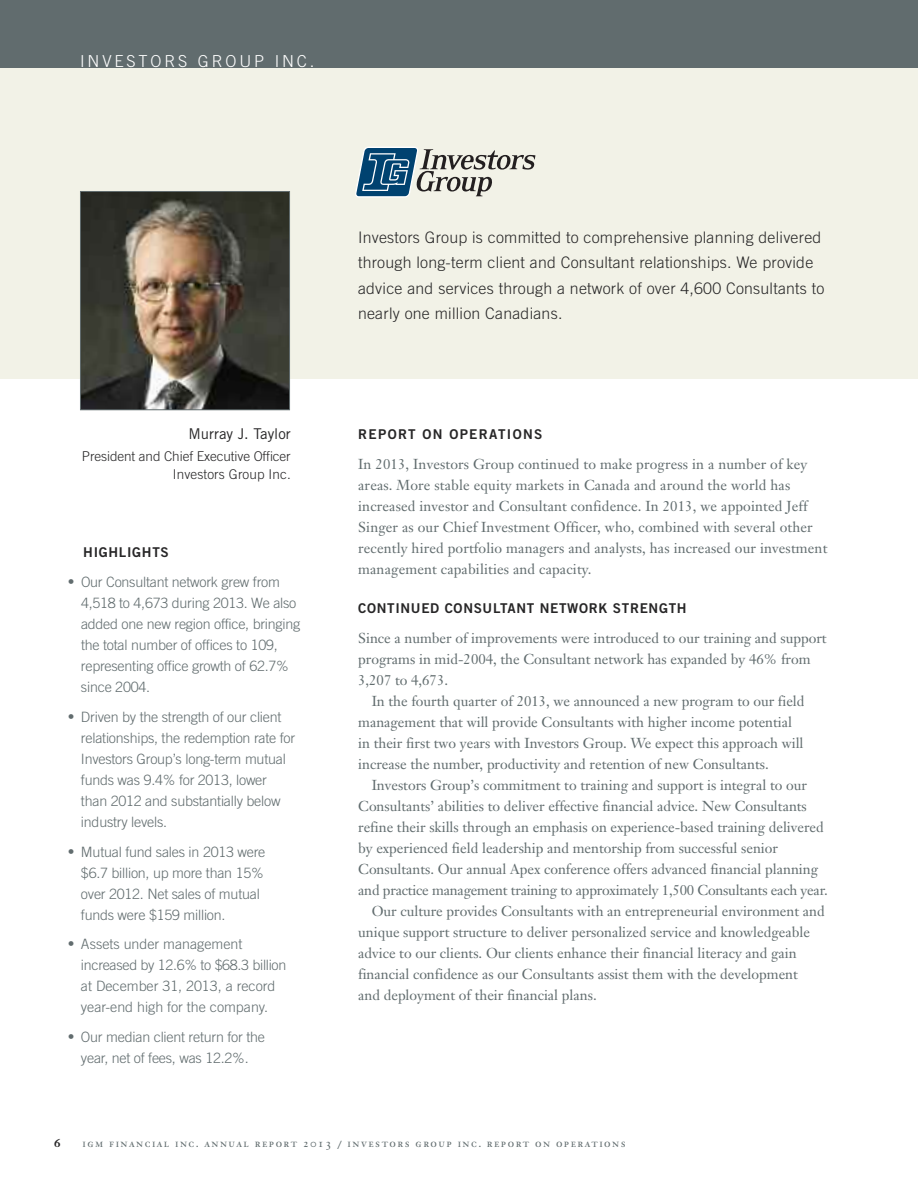
<style>
.page{position:relative;width:918px;height:1188px;background:#fff}
.page>*{position:absolute;margin:0;border:0;box-sizing:border-box;transform-origin:0 0}
.t1{font:300 16.5px "Trade Gothic";letter-spacing:.175em;color:#fff}
.t2{font:300 15.9px/25.5px "Trade Gothic";letter-spacing:.015em;color:#272627}
.t3{font:14.85px "Trade Gothic";color:#272627}
.t4{font:14.25px/21px "Janson Text";color:#616c6e}
.t5{font:300 14.25px/21px "Trade Gothic";letter-spacing:-.015em;color:#616c6e}
.t6{font:300 13.5px/18px "Trade Gothic";letter-spacing:-.005em;color:#272627;text-align:right}
.t7{font:13.5px "Trade Gothic Bold Two";letter-spacing:.05em;color:#272627}
.t8{font:13.5px "Trade Gothic Bold Two";letter-spacing:.1em;color:#272627}
.t9{font:11.7px "Janson Text Roman SC";letter-spacing:.125em;color:#616c6e}
.t10{font:11.7px "Janson Text Bold Os F";color:#272627}
.s1{font-family:"Janson Text";font-weight:400}
</style>
<div class="page">
<div style="left:0;top:0;width:918px;height:378px;background:#f2f2e7"></div>
<div style="left:0;top:0;width:918px;height:68px;background:#616c6e"></div>
<svg style="left:355px;top:147px;width:180px;height:51px"></svg>
<img style="left:82px;top:193px;width:206px;height:215px">
<div style="left:80px;top:191px;width:210px;height:219px;border:1px solid #616c6e"></div>
<p class="t1" style="left:80px;top:55px;width:236px">INVESTORS GROUP INC.</p>
<p class="t3" style="left:189px;top:428px;width:104px">Murray J. Taylor</p>
<p class="t6" style="left:82px;top:449px;width:210px">President and Chief Executive Officer<br>Investors Group Inc.</p>
<p class="t7" style="left:83px;top:548px;width:87px">HIGHLIGHTS</p>
<p class="t5" style="left:81px;top:573px;width:221px;text-indent:-13px"><span class="s1">•</span> Our Consultant network grew from<br>4,518 to 4,673 during 2013. We also added one new region office, bringing the total number of offices to 109, representing office growth of 62.7% since 2004.</p>
<p class="t5" style="left:81px;top:708px;width:216px;text-indent:-13px"><span class="s1">•</span> Driven by the strength of our client relationships, the redemption rate for<br>Investors Group’s long-term mutual funds was 9.4% for 2013, lower than 2012 and substantially below industry levels.</p>
<p class="t5" style="left:81px;top:842px;width:186px;text-indent:-14px"><span class="s1">•</span> Mutual fund sales in 2013 were $6.7 billion, up more than 15% over 2012. Net sales of mutual funds were $159 million.</p>
<p class="t5" style="left:81px;top:935px;width:207px;text-indent:-14px"><span class="s1">•</span> Assets under management increased by 12.6% to $68.3 billion at December 31, 2013, a record year-end high for the company.</p>
<p class="t5" style="left:67px;top:1028px;width:199px;text-align:center"><span class="s1">•</span> Our median client return for the year, net of fees, was 12.2%.</p>
<p class="t2" style="left:358px;top:226px;width:468px">Investors Group is committed to comprehensive planning delivered through long-term client and Consultant relationships. We provide advice and services through a network of over 4,600 Consultants to nearly one million Canadians.</p>
<p class="t8" style="left:358px;top:429px;width:186px">REPORT ON OPERATIONS</p>
<p class="t4" style="left:358px;top:455px;width:471px">In 2013, Investors Group continued to make progress in a number of key areas. More stable equity markets in Canada and around the world has increased investor and Consultant confidence. In 2013, we appointed Jeff Singer as our Chief Investment Officer, who, combined with several other recently hired portfolio managers and analysts, has increased our investment management capabilities and capacity.</p>
<p class="t7" style="left:358px;top:603px;width:330px">CONTINUED CONSULTANT NETWORK STRENGTH</p>
<p class="t4" style="left:358px;top:629px;width:470px">Since a number of improvements were introduced to our training and support</p>
<p class="t4" style="left:358px;top:650px;width:454px">programs in mid-2004, the Consultant network has expanded by 46% from</p>
<p class="t4" style="left:358px;top:671px;width:91px">3,207 to 4,673.</p>
<p class="t4" style="left:372px;top:692px;width:434px">In the fourth quarter of 2013, we announced a new program to our field</p>
<p class="t4" style="left:358px;top:713px;width:435px">management that will provide Consultants with higher income potential</p>
<p class="t4" style="left:358px;top:734px;width:447px">in their first two years with Investors Group. We expect this approach will</p>
<p class="t4" style="left:358px;top:755px;width:412px">increase the number, productivity and retention of new Consultants.</p>
<p class="t4" style="left:372px;top:776px;width:437px">Investors Group’s commitment to training and support is integral to our</p>
<p class="t4" style="left:358px;top:797px;width:450px">Consultants’ abilities to deliver effective financial advice. New Consultants</p>
<p class="t4" style="left:358px;top:818px;width:467px">refine their skills through an emphasis on experience-based training delivered</p>
<p class="t4" style="left:358px;top:839px;width:421px">by experienced field leadership and mentorship from successful senior</p>
<p class="t4" style="left:358px;top:860px;width:462px">Consultants. Our annual Apex conference offers advanced financial planning</p>
<p class="t4" style="left:358px;top:881px;width:471px">and practice management training to approximately 1,500 Consultants each year.</p>
<p class="t4" style="left:372px;top:902px;width:455px">Our culture provides Consultants with an entrepreneurial environment and</p>
<p class="t4" style="left:358px;top:923px;width:453px">unique support structure to deliver personalized service and knowledgeable</p>
<p class="t4" style="left:358px;top:944px;width:440px">advice to our clients. Our clients enhance their financial literacy and gain</p>
<p class="t4" style="left:358px;top:965px;width:441px">financial confidence as our Consultants assist them with the development</p>
<p class="t4" style="left:358px;top:986px;width:240px">and deployment of their financial plans.</p>
<p class="t10" style="left:54px;top:1139px;width:8px">6</p>
<p class="t9" style="left:82px;top:1139px;width:545px">igm financial inc. annual report 2013 / investors group inc. report on operations</p>
</div>
